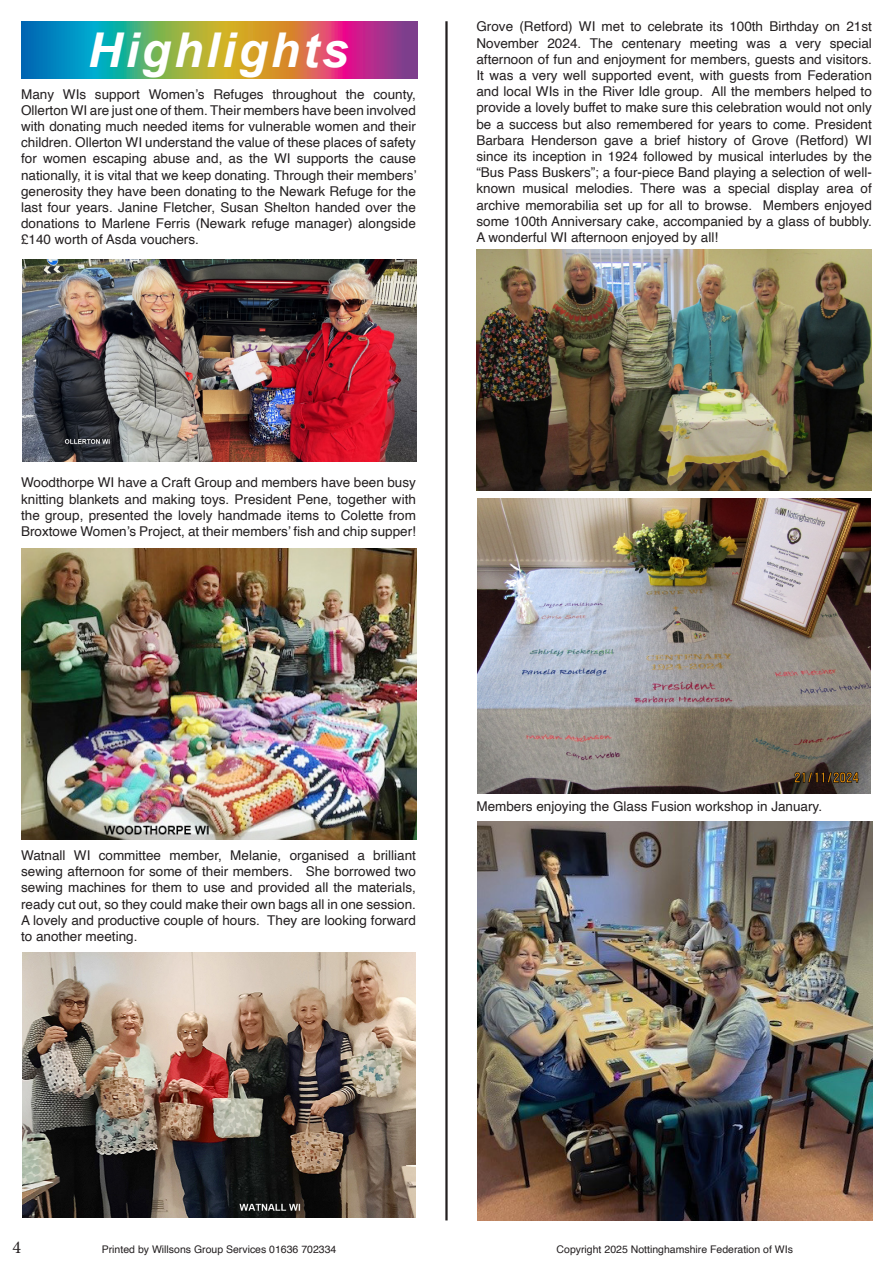
<style>
.page{position:relative;width:893px;height:1263px;background:#fff}
.page>*{position:absolute;margin:0;border:0;box-sizing:border-box;transform-origin:0 0}
.t1{font:italic 700 48px "Arial";letter-spacing:.06em;color:#fff}
.t2{font:18px "Minion Pro";color:#231f20}
.t3{font:13.5px/16.2px "Helvetica";color:#231f20;text-align:justify}
.t4{font:10.5px "Helvetica";color:#231f20}
</style>
<div class="page">
<hr style="left:445px;top:21px;width:3px;height:1199px;background:#231f20">
<svg style="left:21px;top:21px;width:396px;height:58px;background:#848172"></svg>
<img style="left:21px;top:549px;width:395px;height:291px">
<img style="left:22px;top:952px;width:393px;height:265px">
<img style="left:22px;top:260px;width:394px;height:201px">
<img style="left:476px;top:250px;width:395px;height:241px">
<img style="left:478px;top:499px;width:393px;height:294px">
<img style="left:478px;top:822px;width:394px;height:398px">
<p class="t1" style="left:88px;top:19px;width:262px">Highlights</p>
<p class="t3" style="left:21px;top:86px;width:397px">Many WIs support Women’s Refuges throughout the county, Ollerton WI are just one of them. Their members have been involved with donating much needed items for vulnerable women and their children. Ollerton WI understand the value of these places of safety for women escaping abuse and, as the WI supports the cause nationally, it is vital that we keep donating. Through their members’ generosity they have been donating to the Newark Refuge for the last four years. Janine Fletcher, Susan Shelton handed over the donations to Marlene Ferris (Newark refuge manager) alongside £140 worth of Asda vouchers.</p>
<p class="t3" style="left:476px;top:19px;width:397px">Grove (Retford) WI met to celebrate its 100th Birthday on 21st November 2024. The centenary meeting was a very special afternoon of fun and enjoyment for members, guests and visitors.<br>It was a very well supported event, with guests from Federation and local WIs in the River Idle group. All the members helped to provide a lovely buffet to make sure this celebration would not only be a success but also remembered for years to come. President Barbara Henderson gave a brief history of Grove (Retford) WI since its inception in 1924 followed by musical interludes by the “Bus Pass Buskers”; a four-piece Band playing a selection of well&shy;known musical melodies. There was a special display area of archive memorabilia set up for all to browse. Members enjoyed some 100th Anniversary cake, accompanied by a glass of bubbly.<br>A wonderful WI afternoon enjoyed by all!</p>
<p class="t3" style="left:21px;top:475px;width:396px">Woodthorpe WI have a Craft Group and members have been busy knitting blankets and making toys. President Pene, together with the group, presented the lovely handmade items to Colette from Broxtowe Women’s Project, at their members’ fish and chip supper!</p>
<p class="t3" style="left:21px;top:847px;width:396px">Watnall WI committee member, Melanie, organised a brilliant sewing afternoon for some of their members. She borrowed two sewing machines for them to use and provided all the materials, ready cut out, so they could make their own bags all in one session.<br>A lovely and productive couple of hours. They are looking forward to another meeting.</p>
<p class="t3" style="left:476px;top:799px;width:347px">Members enjoying the Glass Fusion workshop in January.</p>
<p class="t2" style="left:12px;top:1235px;width:10px">4</p>
<p class="t4" style="left:102px;top:1241px;width:236px">Printed by Willsons Group Services 01636 702334</p>
<p class="t4" style="left:557px;top:1241px;width:238px">Copyright 2025 Nottinghamshire Federation of WIs</p>
</div>
